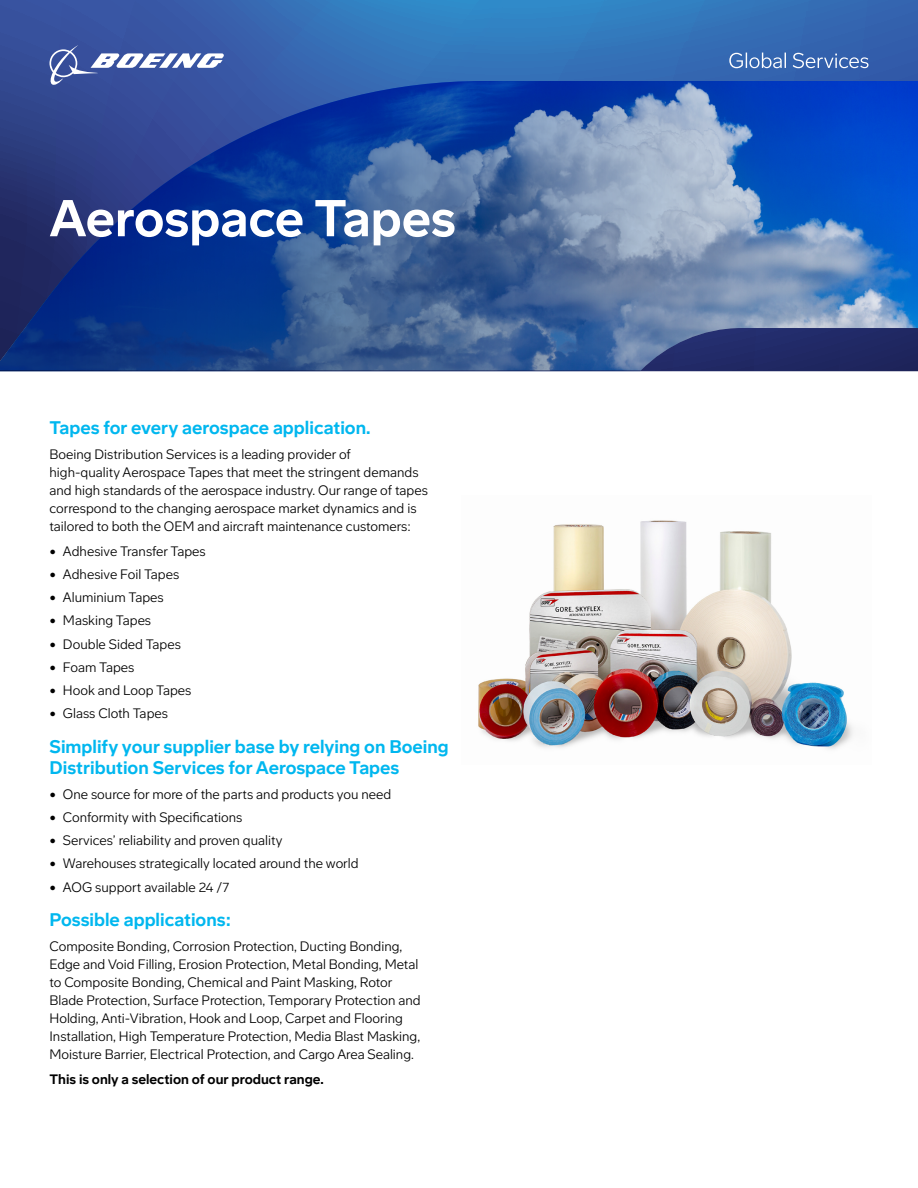
<style>
.page{position:relative;width:918px;height:1188px;background:#fff}
.page>*{position:absolute;margin:0;border:0;box-sizing:border-box;transform-origin:0 0}
.t1{font:700 51px "Boeing Meso";color:#fff}
.t2{font:700 18px/21px "Boeing Meso";color:#00b7ef}
.t3{font:300 13.5px/18px "Boeing Meso";color:#000}
.t4{font:700 13.5px "Boeing Meso";color:#000}
</style>
<div class="page">
<svg style="left:0;top:0;width:918px;height:81px;background:#346bb3"></svg>
<img style="left:478px;top:520px;width:375px;height:229px">
<svg style="left:729px;top:53px;width:140px;height:15px;background:#6286c0"></svg>
<svg style="left:0;top:81px;width:918px;height:290px;background:#365a9f"></svg>
<svg style="left:49px;top:45px;width:175px;height:41px"></svg>
<h1 class="t1" style="left:49px;top:187px;width:408px">Aerospace Tapes</h1>
<h2 class="t2" style="left:49px;top:417px;width:323px">Tapes for every aerospace application.</h2>
<p class="t3" style="left:49px;top:445px;width:380px">Boeing Distribution Services is a leading provider of<br>high-quality Aerospace Tapes that meet the stringent demands and high standards of the aerospace industry. Our range of tapes correspond to the changing aerospace market dynamics and is tailored to both the OEM and aircraft maintenance customers:</p>
<p class="t3" style="left:49px;top:542px;width:158px">• Adhesive Transfer Tapes</p>
<p class="t3" style="left:49px;top:565px;width:131px">• Adhesive Foil Tapes</p>
<p class="t3" style="left:49px;top:588px;width:116px">• Aluminium Tapes</p>
<p class="t3" style="left:49px;top:612px;width:103px">• Masking Tapes</p>
<p class="t3" style="left:49px;top:635px;width:133px">• Double Sided Tapes</p>
<p class="t3" style="left:49px;top:658px;width:86px">• Foam Tapes</p>
<p class="t3" style="left:49px;top:681px;width:143px">• Hook and Loop Tapes</p>
<p class="t3" style="left:49px;top:705px;width:120px">• Glass Cloth Tapes</p>
<h2 class="t2" style="left:49px;top:736px;width:401px">Simplify your supplier base by relying on Boeing<br>Distribution Services for Aerospace Tapes</h2>
<p class="t3" style="left:49px;top:785px;width:343px">• One source for more of the parts and products you need</p>
<p class="t3" style="left:49px;top:808px;width:194px">• Conformity with Specifications</p>
<p class="t3" style="left:49px;top:831px;width:234px">• Services’ reliability and proven quality</p>
<p class="t3" style="left:49px;top:855px;width:311px">• Warehouses strategically located around the world</p>
<p class="t3" style="left:49px;top:878px;width:182px">• AOG support available 24 /7</p>
<h2 class="t2" style="left:49px;top:909px;width:183px">Possible applications:</h2>
<p class="t3" style="left:49px;top:937px;width:373px">Composite Bonding, Corrosion Protection, Ducting Bonding, Edge and Void Filling, Erosion Protection, Metal Bonding, Metal to Composite Bonding, Chemical and Paint Masking, Rotor Blade Protection, Surface Protection, Temporary Protection and Holding, Anti-Vibration, Hook and Loop, Carpet and Flooring Installation, High Temperature Protection, Media Blast Masking, Moisture Barrier, Electrical Protection, and Cargo Area Sealing.</p>
<p class="t4" style="left:49px;top:1071px;width:276px">This is only a selection of our product range.</p>
</div>
